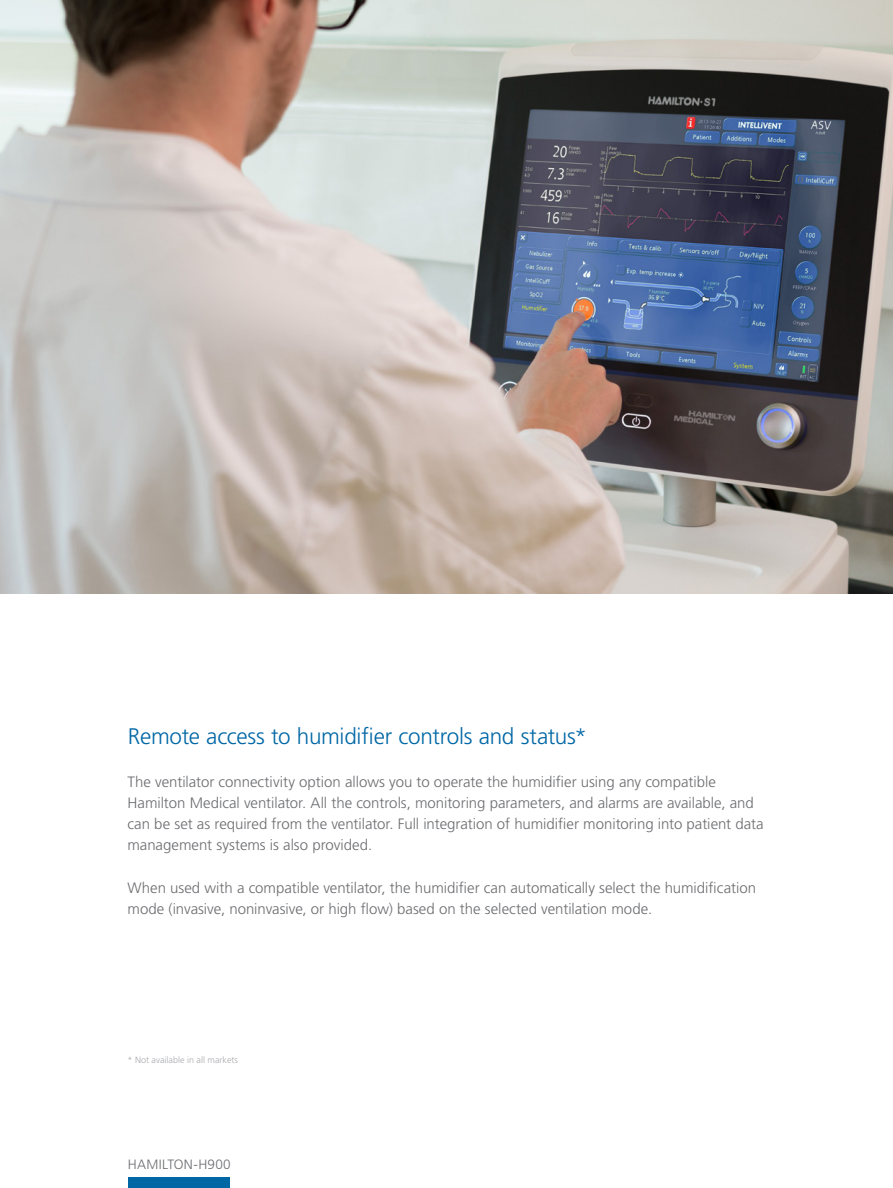
<style>
.page{position:relative;width:893px;height:1188px;background:#fff}
.page>*{position:absolute;margin:0;border:0;box-sizing:border-box;transform-origin:0 0}
.t1{font:300 22.5px "Frutiger LT Std";letter-spacing:-.015em;color:#0067a5}
.t2{font:300 15px/21.3px "Frutiger LT Std";color:#6c6d70}
.t3{font:300 13.5px "Frutiger LT Std";letter-spacing:.02em;color:#6c6d70}
.t4{font:300 9px "Frutiger LT Std";color:#a8a9ad}
</style>
<div class="page">
<img style="left:0;top:0;width:893px;height:594px">
<div style="left:128px;top:1177px;width:102px;height:11px;background:#0067a5"></div>
<h1 class="t1" style="left:128px;top:724px;width:461px">Remote access to humidifier controls and status*</h1>
<p class="t2" style="left:128px;top:771px;width:638px">The ventilator connectivity option allows you to operate the humidifier using any compatible Hamilton Medical ventilator. All the controls, monitoring parameters, and alarms are available, and can be set as required from the ventilator. Full integration of humidifier monitoring into patient data management systems is also provided.</p>
<p class="t2" style="left:128px;top:877px;width:630px">When used with a compatible ventilator, the humidifier can automatically select the humidification mode (invasive, noninvasive, or high flow) based on the selected ventilation mode.</p>
<p class="t4" style="left:128px;top:1055px;width:112px">* Not available in all markets</p>
<p class="t3" style="left:128px;top:1157px;width:104px">HAMILTON-H900</p>
</div>
